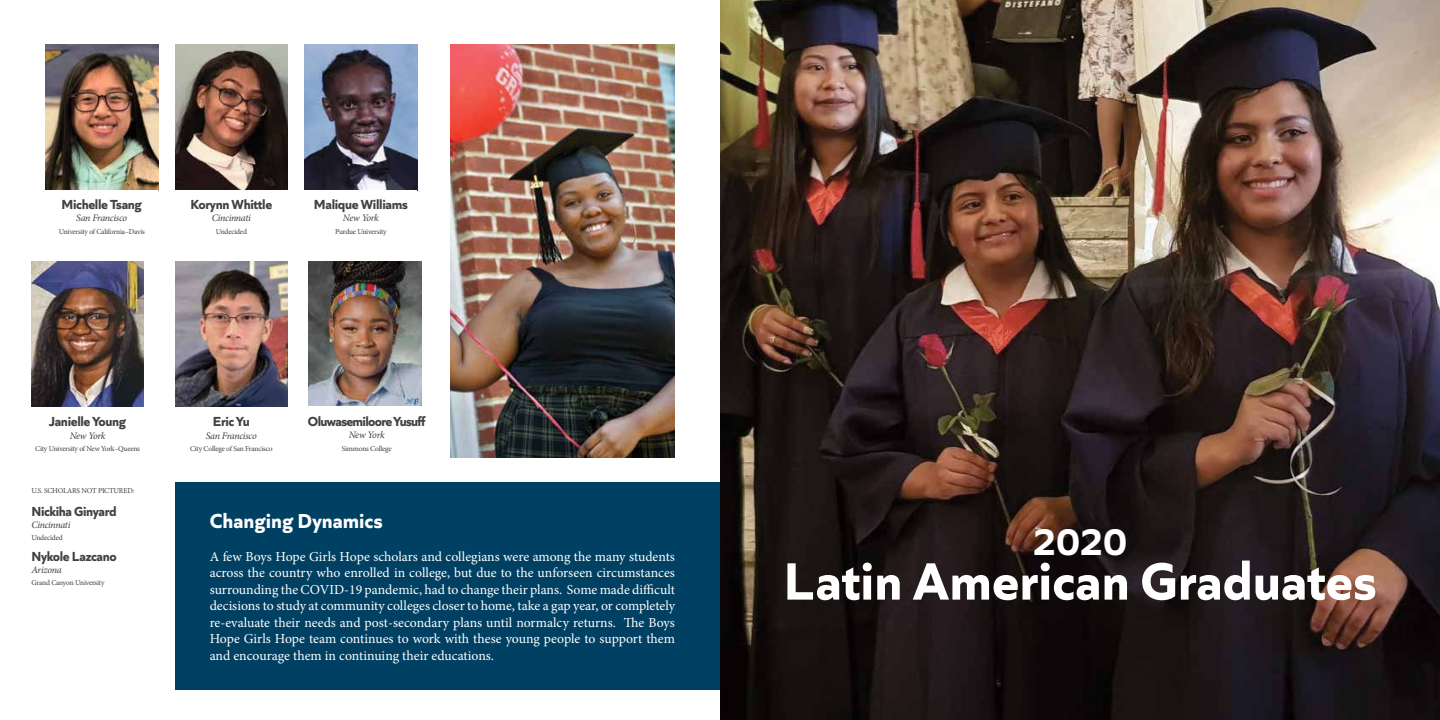
<style>
.page{position:relative;width:1440px;height:720px;background:#fff}
.page>*{position:absolute;margin:0;border:0;box-sizing:border-box;transform-origin:0 0}
.t1{font:700 55px "Quiet Sans";color:#fff}
.t2{font:700 38.75px "Quiet Sans";color:#fff}
.t3{font:700 21.25px "Quiet Sans";color:#fff}
.t4{font:13.75px/16.5px "Minion Pro";color:#fff;text-align:justify}
.t5{font:700 13.75px "Quiet Sans";letter-spacing:-.025em;color:#414042}
.t6{font:700 13.75px "Quiet Sans";letter-spacing:-.05em;color:#414042}
.t7{font:italic 10px "Minion Pro";letter-spacing:-.035em;color:#414042}
.t8{font:7.5px "Minion Pro";letter-spacing:-.025em;color:#414042}
</style>
<div class="page">
<img style="left:450px;top:44px;width:225px;height:414px">
<img style="left:309px;top:261px;width:112px;height:145px">
<img style="left:31px;top:262px;width:113px;height:145px">
<img style="left:46px;top:44px;width:112px;height:146px">
<img style="left:175px;top:44px;width:113px;height:146px">
<img style="left:305px;top:44px;width:112px;height:146px">
<img style="left:175px;top:262px;width:113px;height:145px">
<div style="left:175px;top:483px;width:545px;height:207px;background:#004062"></div>
<img style="left:720px;top:0;width:720px;height:720px">
<p class="t5" style="left:62px;top:193px;width:82px">Michelle Tsang</p>
<p class="t7" style="left:76px;top:211px;width:53px">San Francisco</p>
<p class="t8" style="left:59px;top:226px;width:88px">University of California–Davis</p>
<p class="t5" style="left:190px;top:193px;width:83px">Korynn Whittle</p>
<p class="t7" style="left:212px;top:211px;width:41px">Cincinnati</p>
<p class="t8" style="left:216px;top:226px;width:33px">Undecided</p>
<p class="t5" style="left:314px;top:193px;width:95px">Malique Williams</p>
<p class="t7" style="left:343px;top:211px;width:37px">New York</p>
<p class="t8" style="left:335px;top:226px;width:53px">Purdue University</p>
<p class="t5" style="left:49px;top:411px;width:79px">Janielle Young</p>
<p class="t7" style="left:70px;top:428px;width:37px">New York</p>
<p class="t8" style="left:35px;top:444px;width:106px">City University of New York–Queens</p>
<p class="t8" style="left:31px;top:486px;width:105px">U.S. SCHOLARS NOT PICTURED:</p>
<p class="t5" style="left:31px;top:501px;width:87px">Nickiha Ginyard</p>
<p class="t7" style="left:31px;top:518px;width:41px">Cincinnati</p>
<p class="t8" style="left:31px;top:532px;width:33px">Undecided</p>
<p class="t5" style="left:31px;top:546px;width:87px">Nykole Lazcano</p>
<p class="t7" style="left:31px;top:563px;width:32px">Arizona</p>
<p class="t8" style="left:31px;top:577px;width:75px">Grand Canyon University</p>
<p class="t5" style="left:213px;top:411px;width:38px">Eric Yu</p>
<p class="t7" style="left:206px;top:428px;width:53px">San Francisco</p>
<p class="t8" style="left:190px;top:444px;width:84px">City College of San Francisco</p>
<p class="t6" style="left:308px;top:410px;width:119px">Oluwasemiloore Yusuff</p>
<p class="t7" style="left:349px;top:428px;width:37px">New York</p>
<p class="t8" style="left:342px;top:443px;width:51px">Simmons College</p>
<h3 class="t3" style="left:210px;top:504px;width:174px">Changing Dynamics</h3>
<p class="t4" style="left:210px;top:548px;width:467px">A few Boys Hope Girls Hope scholars and collegians were among the many students across the country who enrolled in college, but due to the unforseen circumstances surrounding the COVID-19 pandemic, had to change their plans. Some made difficult decisions to study at community colleges closer to home, take a gap year, or completely re-evaluate their needs and post-secondary plans until normalcy returns. The Boys Hope Girls Hope team continues to work with these young people to support them and encourage them in continuing their educations.</p>
<h2 class="t2" style="left:1033px;top:511px;width:95px">2020</h2>
<h1 class="t1" style="left:783px;top:538px;width:595px">Latin American Graduates</h1>
</div>
